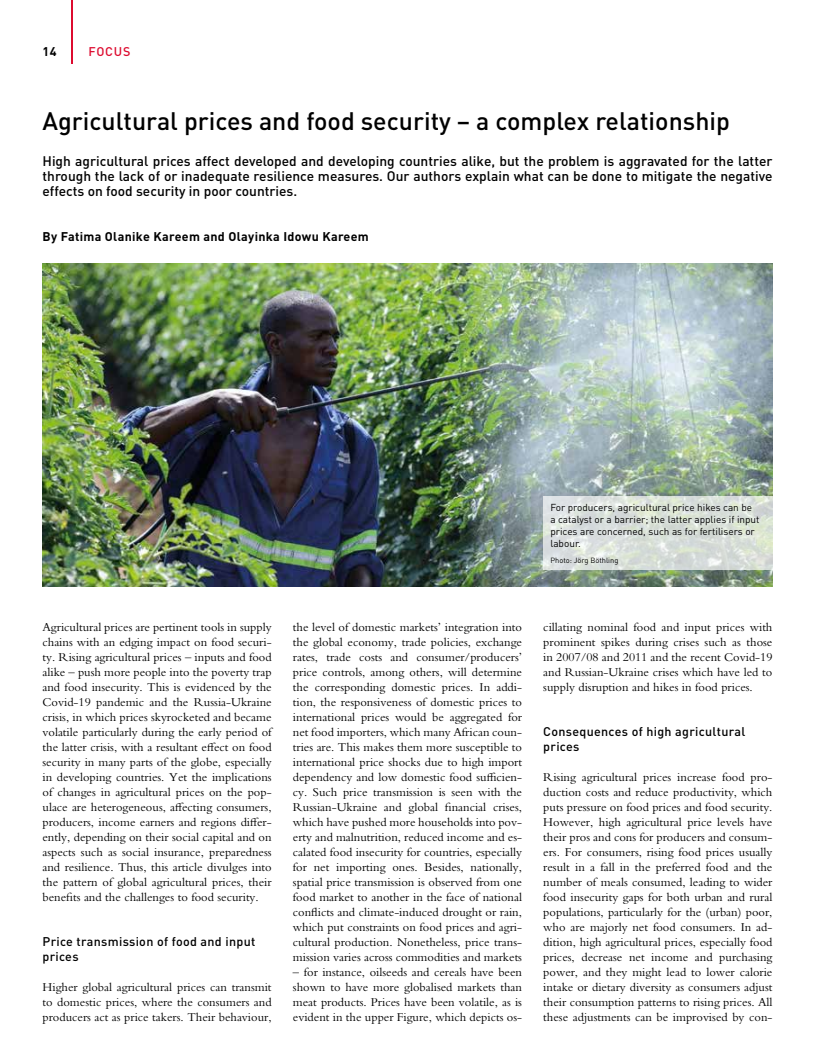
<style>
.page{position:relative;width:815px;height:1063px;background:#fff}
.page>*{position:absolute;margin:0;border:0;box-sizing:border-box;transform-origin:0 0}
.t1{font:500 25px "DIN Pro";color:#000}
.t2{font:500 13.75px/15px "DIN Pro";color:#000;text-align:justify}
.t3{font:12.5px/15px "Bembo Std";color:#000;text-align:justify}
.t4{font:500 12.5px/15px "DIN Pro";letter-spacing:.025em;color:#000}
.t5{font:700 12.5px "DIN Pro";letter-spacing:.025em;color:#000}
.t6{font:500 12.5px "DIN Pro";letter-spacing:.06em;color:#dd0b2f}
.t7{font:10px/12px "DIN Pro";color:#000}
.t8{font:7.5px "DIN Pro";color:#000}
</style>
<div class="page">
<hr style="left:71px;top:0;width:2px;height:64px;background:#dd0b2f">
<img style="left:43px;top:264px;width:729px;height:322px">
<svg style="left:543px;top:496px;width:229px;height:74px;background:#dae0db"></svg>
<p class="t5" style="left:43px;top:43px;width:16px">14</p>
<p class="t6" style="left:89px;top:43px;width:43px">FOCUS</p>
<h1 class="t1" style="left:43px;top:104px;width:689px">Agricultural prices and food security – a complex relationship</h1>
<p class="t2" style="left:43px;top:153px;width:732px">High agricultural prices affect developed and developing countries alike, but the problem is aggravated for the latter through the lack of or inadequate resilience measures. Our authors explain what can be done to mitigate the negative effects on food security in poor countries.</p>
<p class="t5" style="left:43px;top:228px;width:328px">By Fatima Olanike Kareem and Olayinka Idowu Kareem</p>
<p class="t7" style="left:550px;top:501px;width:211px">For producers, agricultural price hikes can be a catalyst or a barrier; the latter applies if input prices are concerned, such as for fertilisers or labour.</p>
<p class="t8" style="left:550px;top:555px;width:70px">Photo: Jörg Böthling</p>
<p class="t3" style="left:43px;top:620px;width:231px">Agricultural prices are pertinent tools in supply chains with an edging impact on food securi&shy;ty. Rising agricultural prices – inputs and food alike – push more people into the poverty trap and food insecurity. This is evidenced by the Covid-19 pandemic and the Russia-Ukraine crisis, in which prices skyrocketed and became volatile particularly during the early period of the latter crisis, with a resultant effect on food security in many parts of the globe, especially in developing countries. Yet the implications of changes in agricultural prices on the pop&shy;ulace are heterogeneous, affecting consumers, producers, income earners and regions differ&shy;ently, depending on their social capital and on aspects such as social insurance, preparedness and resilience. Thus, this article divulges into the pattern of global agricultural prices, their benefits and the challenges to food security.</p>
<p class="t4" style="left:43px;top:934px;width:214px">Price transmission of food and input prices</p>
<p class="t3" style="left:43px;top:980px;width:231px">Higher global agricultural prices can transmit to domestic prices, where the consumers and producers act as price takers. Their behaviour,</p>
<p class="t3" style="left:293px;top:620px;width:231px">the level of domestic markets’ integration into the global economy, trade policies, exchange rates, trade costs and consumer/producers’ price controls, among others, will determine the corresponding domestic prices. In addi&shy;tion, the responsiveness of domestic prices to international prices would be aggregated for net food importers, which many African coun&shy;tries are. This makes them more susceptible to international price shocks due to high import dependency and low domestic food sufficien&shy;cy. Such price transmission is seen with the Russian-Ukraine and global financial crises, which have pushed more households into pov&shy;erty and malnutrition, reduced income and es&shy;calated food insecurity for countries, especially for net importing ones. Besides, nationally, spatial price transmission is observed from one food market to another in the face of national conflicts and climate-induced drought or rain, which put constraints on food prices and agri&shy;cultural production. Nonetheless, price trans&shy;mission varies across commodities and markets</p>
<p class="t3" style="left:293px;top:965px;width:231px">– for instance, oilseeds and cereals have been shown to have more globalised markets than meat products. Prices have been volatile, as is evident in the upper Figure, which depicts os-</p>
<p class="t3" style="left:543px;top:620px;width:231px">cillating nominal food and input prices with prominent spikes during crises such as those in 2007/08 and 2011 and the recent Covid-19 and Russian-Ukraine crises which have led to supply disruption and hikes in food prices.</p>
<p class="t4" style="left:543px;top:724px;width:203px">Consequences of high agricultural prices</p>
<p class="t3" style="left:543px;top:770px;width:231px">Rising agricultural prices increase food pro&shy;duction costs and reduce productivity, which puts pressure on food prices and food security.<br>However, high agricultural price levels have their pros and cons for producers and consum&shy;ers. For consumers, rising food prices usually result in a fall in the preferred food and the number of meals consumed, leading to wider food insecurity gaps for both urban and rural populations, particularly for the (urban) poor, who are majorly net food consumers. In ad&shy;dition, high agricultural prices, especially food prices, decrease net income and purchasing power, and they might lead to lower calorie intake or dietary diversity as consumers adjust their consumption patterns to rising prices. All these adjustments can be improvised by con-</p>
</div>
